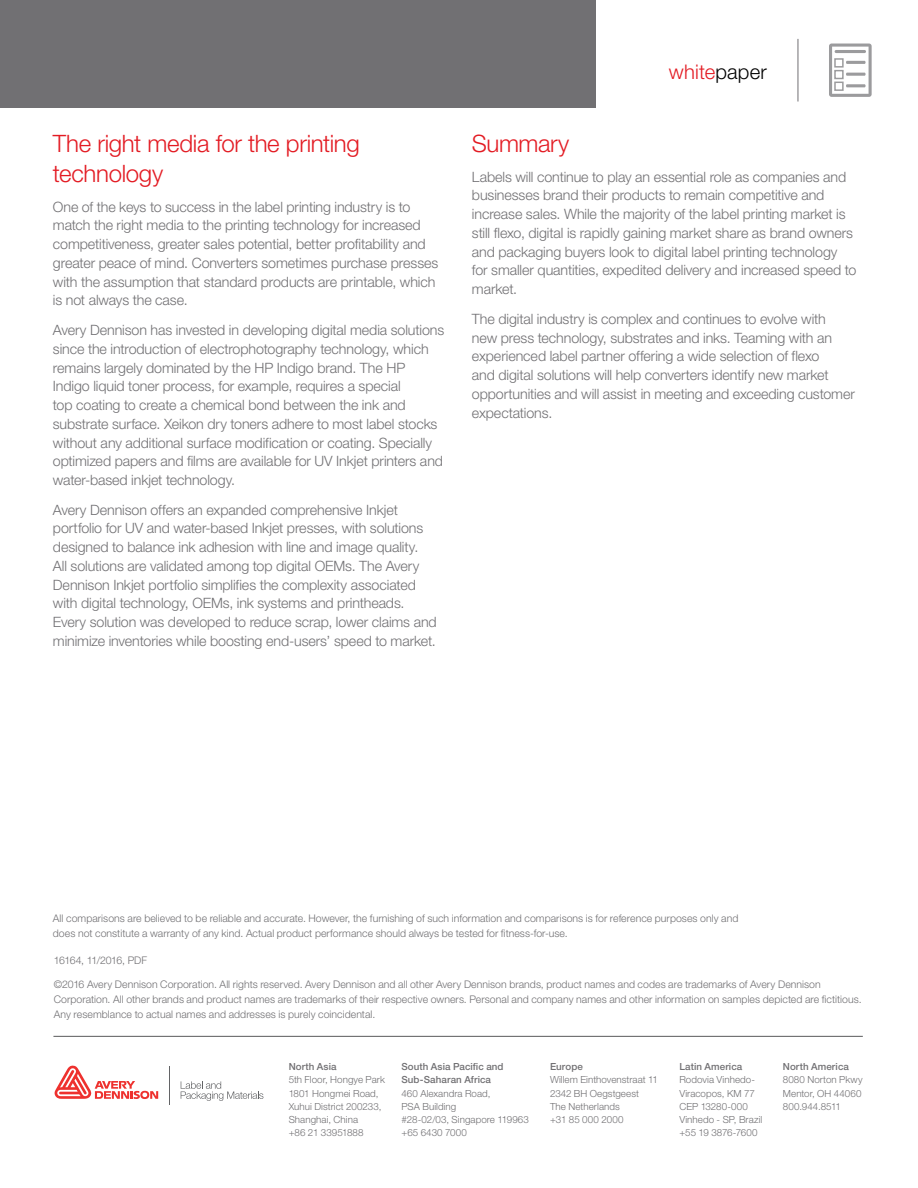
<style>
.page{position:relative;width:918px;height:1188px;background:#fff}
.page>*{position:absolute;margin:0;border:0;box-sizing:border-box;transform-origin:0 0}
.t1{font:300 24px/30px "Helvetica Neue LT Std";letter-spacing:-.015em;color:#e31b23}
.t2{font:300 20.25px "Helvetica Neue LT Std";letter-spacing:.01em;color:#e31b23}
.t3{font:300 14.25px/18.8px "Helvetica Neue LT Std";letter-spacing:-.005em;color:#717073}
.t4{font:300 10.5px/15px "Helvetica Neue LT Std";letter-spacing:.005em;color:#717073}
.t5{font:300 10.5px "Helvetica Neue LT Std";letter-spacing:-.03em;color:#717073}
.t6{font:300 9.75px/13.2px "Helvetica Neue LT Std";letter-spacing:.005em;color:#717073}
.t7{font:500 9.75px/13.2px "Helvetica Neue LT Std";letter-spacing:.01em;color:#717073}
.s1{color:#000}
</style>
<div class="page">
<div style="left:0;top:0;width:595px;height:108px;background:#717073"></div>
<hr style="left:798px;top:39px;width:1px;height:63px;background:#717073">
<svg style="left:829px;top:44px;width:43px;height:53px"></svg>
<hr style="left:53px;top:1036px;width:810px;height:1px;background:#58595b">
<hr style="left:169px;top:1066px;width:1px;height:39px;background:#636466">
<svg style="left:55px;top:1065px;width:103px;height:34px"></svg>
<svg style="left:181px;top:1081px;width:82px;height:20px"></svg>
<h1 class="t1" style="left:53px;top:128px;width:308px">The right media for the printing technology</h1>
<p class="t3" style="left:53px;top:197px;width:387px">One of the keys to success in the label printing industry is to match the right media to the printing technology for increased competitiveness, greater sales potential, better profitability and greater peace of mind. Converters sometimes purchase presses with the assumption that standard products are printable, which is not always the case.</p>
<p class="t3" style="left:53px;top:320px;width:393px">Avery Dennison has invested in developing digital media solutions since the introduction of electrophotography technology, which remains largely dominated by the HP Indigo brand. The HP Indigo liquid toner process, for example, requires a special<br>top coating to create a chemical bond between the ink and substrate surface. Xeikon dry toners adhere to most label stocks without any additional surface modification or coating. Specially optimized papers and films are available for UV Inkjet printers and water-based inkjet technology.</p>
<p class="t3" style="left:53px;top:500px;width:385px">Avery Dennison offers an expanded comprehensive Inkjet portfolio for UV and water-based Inkjet presses, with solutions designed to balance ink adhesion with line and image quality.<br>All solutions are validated among top digital OEMs. The Avery Dennison Inkjet portfolio simplifies the complexity associated with digital technology, OEMs, ink systems and printheads.<br>Every solution was developed to reduce scrap, lower claims and minimize inventories while boosting end-users’ speed to market.</p>
<h2 class="t2" style="left:669px;top:60px;width:100px">white<span class="s1">paper</span></h2>
<h1 class="t1" style="left:472px;top:128px;width:99px">Summary</h1>
<p class="t3" style="left:472px;top:167px;width:386px">Labels will continue to play an essential role as companies and businesses brand their products to remain competitive and increase sales. While the majority of the label printing market is still flexo, digital is rapidly gaining market share as brand owners and packaging buyers look to digital label printing technology for smaller quantities, expedited delivery and increased speed to market.</p>
<p class="t3" style="left:472px;top:309px;width:384px">The digital industry is complex and continues to evolve with<br>new press technology, substrates and inks. Teaming with an experienced label partner offering a wide selection of flexo<br>and digital solutions will help converters identify new market opportunities and will assist in meeting and exceeding customer expectations.</p>
<p class="t4" style="left:53px;top:911px;width:687px">All comparisons are believed to be reliable and accurate. However, the furnishing of such information and comparisons is for reference purposes only and does not constitute a warranty of any kind. Actual product performance should always be tested for fitness-for-use.</p>
<p class="t5" style="left:54px;top:954px;width:95px">16164, 11/2016, PDF</p>
<p class="t4" style="left:54px;top:977px;width:809px">©2016 Avery Dennison Corporation. All rights reserved. Avery Dennison and all other Avery Dennison brands, product names and codes are trademarks of Avery Dennison<br>Corporation. All other brands and product names are trademarks of their respective owners. Personal and company names and other information on samples depicted are fictitious.<br>Any resemblance to actual names and addresses is purely coincidental.</p>
<p class="t7" style="left:289px;top:1060px;width:49px">North Asia</p>
<p class="t6" style="left:289px;top:1073px;width:98px">5th Floor, Hongye Park<br>1801 Hongmei Road,<br>Xuhui District 200233,<br>Shanghai, China<br>+86 21 33951888</p>
<p class="t7" style="left:401px;top:1060px;width:104px">South Asia Pacific and<br>Sub-Saharan Africa</p>
<p class="t6" style="left:401px;top:1086px;width:129px">460 Alexandra Road,<br>PSA Building<br>#28-02/03, Singapore 119963 +65 6430 7000</p>
<p class="t7" style="left:550px;top:1060px;width:34px">Europe</p>
<p class="t6" style="left:550px;top:1073px;width:109px">Willem Einthovenstraat 11<br>2342 BH Oegstgeest<br>The Netherlands<br>+31 85 000 2000</p>
<p class="t7" style="left:679px;top:1060px;width:64px">Latin America</p>
<p class="t6" style="left:679px;top:1073px;width:84px">Rodovia Vinhedo-<br>Viracopos, KM 77<br>CEP 13280-000<br>Vinhedo - SP, Brazil +55 19 3876-7600</p>
<p class="t7" style="left:783px;top:1060px;width:68px">North America</p>
<p class="t6" style="left:783px;top:1073px;width:81px">8080 Norton Pkwy<br>Mentor, OH 44060<br>800.944.8511</p>
</div>
